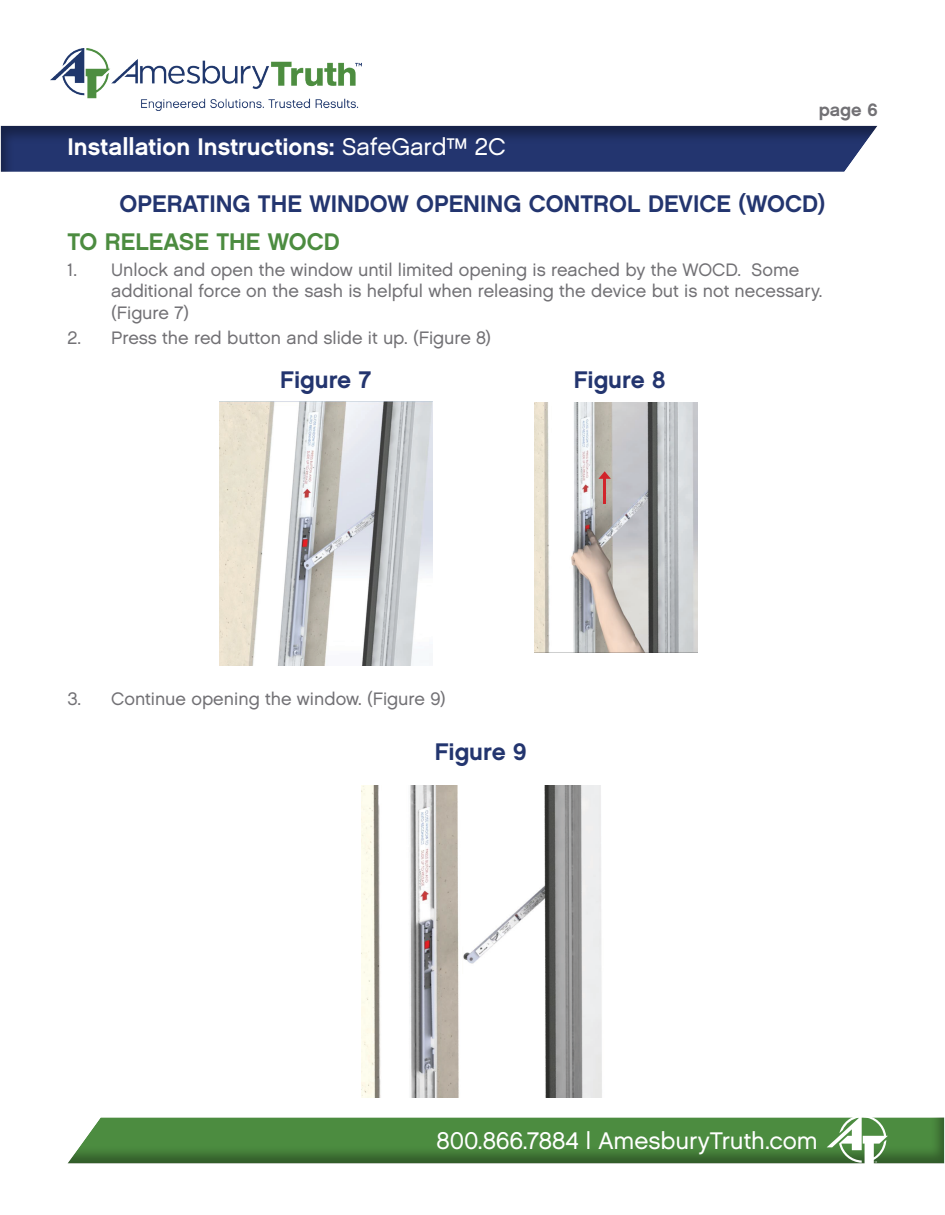
<style>
.page{position:relative;width:945px;height:1215px;background:#fff}
.page>*{position:absolute;margin:0;border:0;box-sizing:border-box;transform-origin:0 0}
.t1{font:24px "Chalet New York Nineteen Sixty";color:#23356f}
.t2{font:24px "Chalet New York Nineteen Sixty";color:#fff}
.t3{font:24px "Chalet London Nineteen Sixty";color:#fff}
.t4{font:24px "Chalet New York Nineteen Sixty";color:#4c8c40}
.t5{font:18px/21.6px "Chalet London Nineteen Sixty";color:#727175}
.t6{font:18px "Chalet New York Nineteen Sixty";color:#727175}
.s1{font-family:"Chalet London Nineteen Sixty"}
</style>
<div class="page">
<img style="left:50px;top:48px;width:312px;height:63px">
<div style="left:1px;top:125px;width:877px;height:49px;background:#231f20;opacity:.4"></div>
<svg style="left:68px;top:1117px;width:876px;height:47px;background:#548b49"></svg>
<img style="left:219px;top:401px;width:213px;height:265px">
<img style="left:535px;top:403px;width:163px;height:249px">
<hr style="left:603px;top:476px;width:3px;height:28px;background:#d2242a">
<svg style="left:598px;top:471px;width:13px;height:8px"></svg>
<img style="left:362px;top:785px;width:240px;height:312px">
<p class="t2" style="left:68px;top:132px;width:440px">Installation Instructions: <span class="s1">SafeGard™ 2C</span></p>
<p class="t6" style="left:819px;top:98px;width:60px">page 6</p>
<p class="t1" style="left:120px;top:188px;width:707px">OPERATING THE WINDOW OPENING CONTROL DEVICE (WOCD)</p>
<p class="t4" style="left:68px;top:226px;width:274px">TO RELEASE THE WOCD</p>
<p class="t5" style="left:111px;top:259px;width:713px">Unlock and open the window until limited opening is reached by the WOCD. Some additional force on the sash is helpful when releasing the device but is not necessary. (Figure 7)</p>
<p class="t5" style="left:68px;top:259px;width:11px">1.</p>
<p class="t5" style="left:68px;top:327px;width:15px">2.</p>
<p class="t5" style="left:111px;top:327px;width:382px">Press the red button and slide it up. (Figure 8)</p>
<p class="t1" style="left:280px;top:365px;width:92px">Figure 7</p>
<p class="t1" style="left:574px;top:365px;width:93px">Figure 8</p>
<p class="t5" style="left:68px;top:688px;width:15px">3.</p>
<p class="t5" style="left:111px;top:688px;width:336px">Continue opening the window. (Figure 9)</p>
<p class="t1" style="left:435px;top:737px;width:93px">Figure 9</p>
<p class="t3" style="left:437px;top:1126px;width:383px">800.866.7884 | AmesburyTruth.com</p>
</div>
